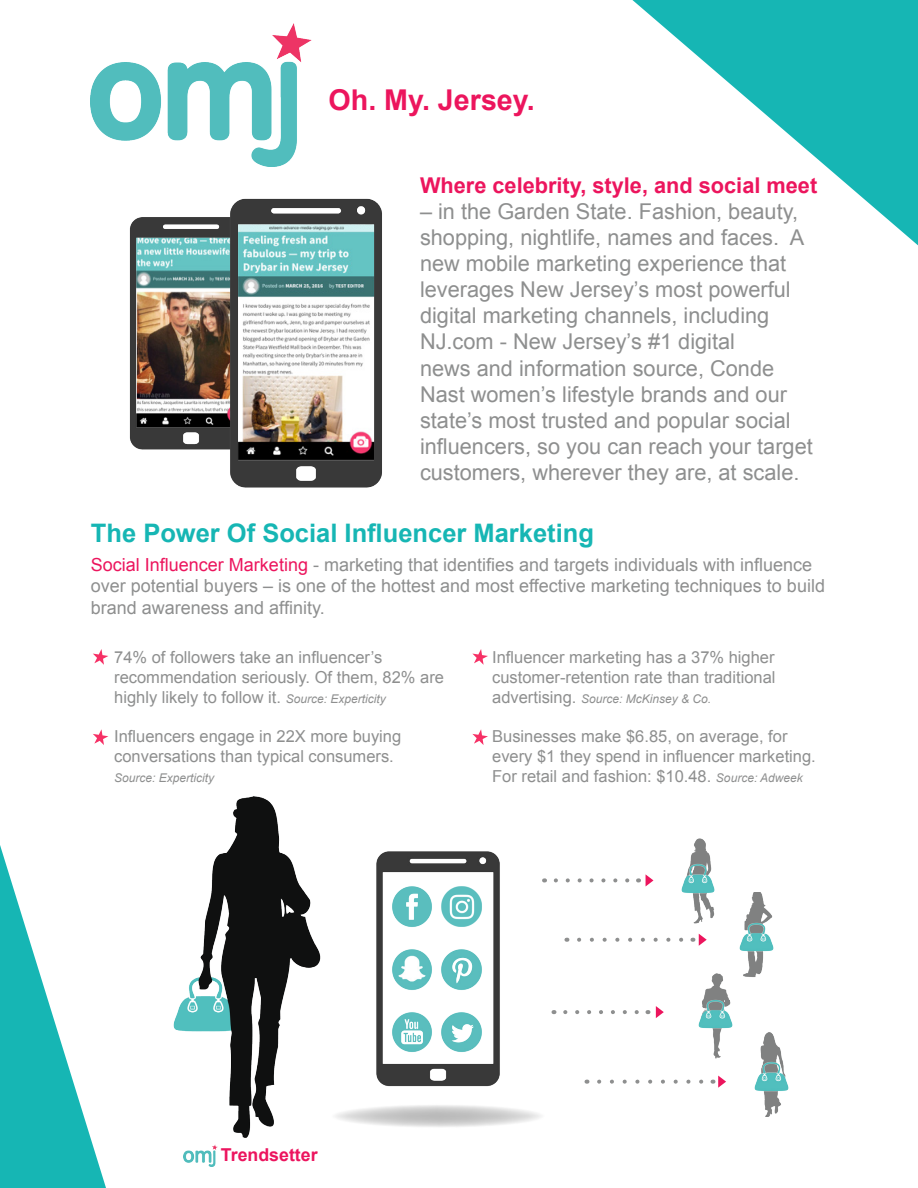
<style>
.page{position:relative;width:918px;height:1188px;background:#fff}
.page>*{position:absolute;margin:0;border:0;box-sizing:border-box;transform-origin:0 0}
.t1{font:700 28.65px "Arial";color:#ec155d}
.t2{font:700 25.5px "Arial";color:#16b6b4}
.t3{font:21.75px/26.1px "Arial";color:#8e8f8f}
.t4{font:700 21.75px "Arial";color:#ec155d}
.t5{font:18px/21.6px "Arial";color:#8e8f8f}
.t6{font:700 17.7px "Arial";color:#ec145e}
.t7{font:16.5px/19.8px "Arial";color:#8e8f8f}
.t8{font:italic 12px "Arial";color:#8e8f8f}
.s1{color:#ec155d}
.s2{font-style:italic;font-size:12px}
.s3{font-style:normal;font-size:16.5px}
</style>
<div class="page">
<img style="left:129px;top:217px;width:34px;height:233px">
<img style="left:335px;top:851px;width:219px;height:276px">
<img style="left:391px;top:886px;width:42px;height:41px">
<img style="left:441px;top:886px;width:41px;height:41px">
<img style="left:441px;top:948px;width:41px;height:42px">
<img style="left:391px;top:948px;width:42px;height:42px">
<img style="left:441px;top:1011px;width:41px;height:42px">
<img style="left:391px;top:1011px;width:42px;height:42px">
<svg style="left:556px;top:878px;width:74px;height:4px"></svg>
<svg style="left:579px;top:938px;width:105px;height:4px"></svg>
<svg style="left:565px;top:1010px;width:83px;height:4px"></svg>
<svg style="left:599px;top:1080px;width:105px;height:4px"></svg>
<img style="left:690px;top:838px;width:25px;height:85px">
<img style="left:681px;top:861px;width:34px;height:35px">
<img style="left:743px;top:893px;width:30px;height:84px">
<img style="left:739px;top:919px;width:35px;height:35px">
<img style="left:704px;top:973px;width:24px;height:86px">
<img style="left:698px;top:997px;width:35px;height:35px">
<img style="left:760px;top:1032px;width:22px;height:84px">
<img style="left:754px;top:1059px;width:35px;height:35px">
<img style="left:173px;top:796px;width:148px;height:349px">
<img style="left:184px;top:1145px;width:34px;height:22px">
<svg style="left:0;top:845px;width:106px;height:343px"></svg>
<svg style="left:632px;top:0;width:286px;height:245px"></svg>
<img style="left:91px;top:24px;width:220px;height:143px">
<img style="left:163px;top:198px;width:219px;height:290px">
<svg style="left:93px;top:649px;width:15px;height:16px"></svg>
<svg style="left:472px;top:649px;width:16px;height:16px"></svg>
<svg style="left:93px;top:729px;width:15px;height:16px"></svg>
<svg style="left:472px;top:729px;width:16px;height:16px"></svg>
<svg style="left:646px;top:874px;width:7px;height:12px"></svg>
<svg style="left:699px;top:934px;width:8px;height:12px"></svg>
<svg style="left:656px;top:1006px;width:8px;height:12px"></svg>
<svg style="left:713px;top:1076px;width:13px;height:12px"></svg>
<p class="t1" style="left:329px;top:80px;width:208px">Oh. My. Jersey.</p>
<p class="t4" style="left:420px;top:171px;width:399px">Where celebrity, style, and social meet</p>
<p class="t3" style="left:420px;top:199px;width:394px">– in the Garden State. Fashion, beauty, shopping, nightlife, names and faces. A new mobile marketing experience that leverages New Jersey’s most powerful digital marketing channels, including NJ.com - New Jersey’s #1 digital<br>news and information source, Conde Nast women’s lifestyle brands and our state’s most trusted and popular social influencers, so you can reach your target customers, wherever they are, at scale.</p>
<p class="t2" style="left:91px;top:516px;width:505px">The Power Of Social Influencer Marketing</p>
<p class="t5" style="left:91px;top:554px;width:736px"><span class="s1">Social Influencer Marketing</span> - marketing that identifies and targets individuals with influence over potential buyers – is one of the hottest and most effective marketing techniques to build brand awareness and affinity.</p>
<p class="t7" style="left:114px;top:648px;width:331px">74% of followers take an influencer’s recommendation seriously. Of them, 82% are highly likely to follow it. <span class="s2">Source: Experticity</span></p>
<p class="t7" style="left:114px;top:727px;width:289px">Influencers engage in 22X more buying conversations than typical consumers.</p>
<p class="t8" style="left:114px;top:770px;width:102px">Source: Experticity</p>
<p class="t7" style="left:492px;top:648px;width:285px">Influencer marketing has a 37% higher customer-retention rate than traditional</p>
<p class="t8" style="left:492px;top:691px;width:221px"><span class="s3">advertising.</span> Source: McKinsey &amp; Co.</p>
<p class="t7" style="left:492px;top:727px;width:325px">Businesses make $6.85, on average, for every $1 they spend in influencer marketing.<br>For retail and fashion: $10.48. <span class="s2">Source: Adweek</span></p>
<p class="t6" style="left:221px;top:1143px;width:98px">Trendsetter</p>
</div>
